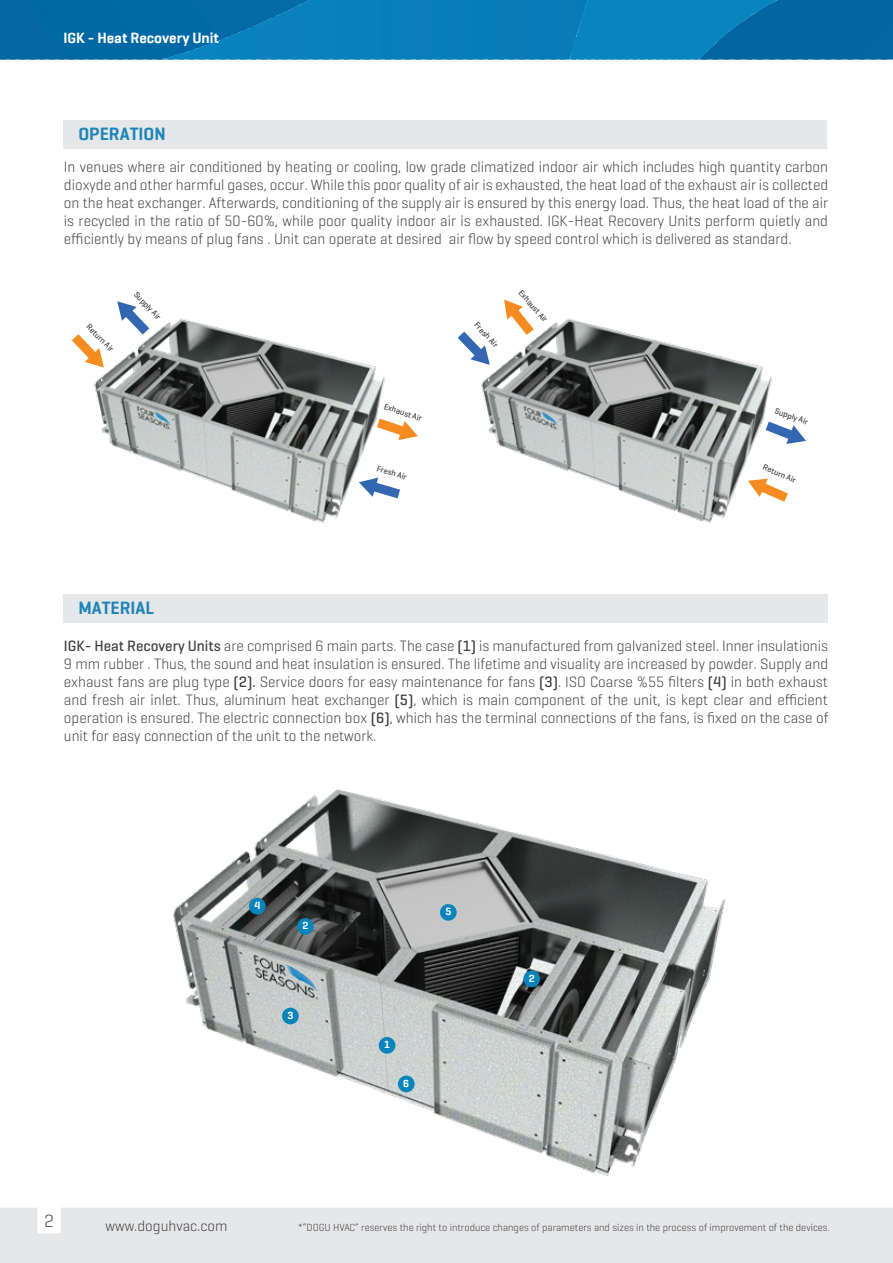
<style>
.page{position:relative;width:893px;height:1263px;background:#fff}
.page>*{position:absolute;margin:0;border:0;box-sizing:border-box;transform-origin:0 0}
.t1{font:600 18px "Geogrotesque";color:#1e84b9}
.t2{font:300 18px "Geogrotesque";color:#414447}
.t3{font:300 15.3px/18px "Geogrotesque";color:#414042;text-align:justify}
.t4{font:600 15px "Geogrotesque";color:#fff}
.t5{font:300 15px "Geogrotesque";color:#414042}
.t6{font:600 10.65px "Geogrotesque";color:#fff}
.t7{font:300 10.5px "Geogrotesque";color:#414042}
.t8{font:500 8.4px "Geogrotesque";color:#414042}
.s1{font-weight:500}
</style>
<div class="page">
<div style="left:0;top:0;width:161px;height:60px;background:#0168a6"></div>
<div style="left:561px;top:0;width:15px;height:60px;background:#097bb7"></div>
<div style="left:550px;top:0;width:16px;height:60px;background:#097bb7"></div>
<div style="left:540px;top:0;width:15px;height:60px;background:#077bb8"></div>
<div style="left:530px;top:0;width:15px;height:60px;background:#077bb8"></div>
<div style="left:519px;top:0;width:16px;height:60px;background:#097cb8"></div>
<div style="left:509px;top:0;width:15px;height:60px;background:#097cb8"></div>
<div style="left:499px;top:0;width:15px;height:60px;background:#097cb8"></div>
<div style="left:488px;top:0;width:16px;height:60px;background:#097cb8"></div>
<div style="left:478px;top:0;width:15px;height:60px;background:#047db9"></div>
<div style="left:468px;top:0;width:15px;height:60px;background:#047db9"></div>
<div style="left:457px;top:0;width:16px;height:60px;background:#097dba"></div>
<div style="left:447px;top:0;width:15px;height:60px;background:#097dba"></div>
<div style="left:437px;top:0;width:15px;height:60px;background:#077dba"></div>
<div style="left:426px;top:0;width:16px;height:60px;background:#077dba"></div>
<div style="left:416px;top:0;width:16px;height:60px;background:#0c7dbb"></div>
<div style="left:406px;top:0;width:15px;height:60px;background:#097eba"></div>
<div style="left:395px;top:0;width:16px;height:60px;background:#097eba"></div>
<div style="left:385px;top:0;width:16px;height:60px;background:#097eba"></div>
<div style="left:375px;top:0;width:15px;height:60px;background:#077ebb"></div>
<div style="left:364px;top:0;width:16px;height:60px;background:#0980bb"></div>
<div style="left:354px;top:0;width:16px;height:60px;background:#0980bb"></div>
<div style="left:344px;top:0;width:15px;height:60px;background:#0980bb"></div>
<div style="left:333px;top:0;width:16px;height:60px;background:#0980bb"></div>
<div style="left:323px;top:0;width:16px;height:60px;background:#0a81bc"></div>
<div style="left:313px;top:0;width:15px;height:60px;background:#0a81bc"></div>
<div style="left:302px;top:0;width:16px;height:60px;background:#0a81bc"></div>
<div style="left:292px;top:0;width:16px;height:60px;background:#0a81bc"></div>
<div style="left:282px;top:0;width:15px;height:60px;background:#0d81bd"></div>
<svg style="left:277px;top:0;width:10px;height:60px"></svg>
<div style="left:261px;top:0;width:16px;height:60px;background:linear-gradient(to bottom,#066caa,#0f88c3)"></div>
<svg style="left:256px;top:0;width:10px;height:60px"></svg>
<svg style="left:246px;top:0;width:10px;height:60px"></svg>
<div style="left:230px;top:0;width:16px;height:60px;background:linear-gradient(to bottom,#0463a2,#0987c2)"></div>
<svg style="left:225px;top:0;width:10px;height:60px"></svg>
<svg style="left:215px;top:0;width:10px;height:60px"></svg>
<div style="left:199px;top:0;width:16px;height:60px;background:linear-gradient(to bottom,#0361a0,#067fbb)"></div>
<svg style="left:194px;top:0;width:10px;height:60px"></svg>
<svg style="left:184px;top:0;width:10px;height:60px"></svg>
<svg style="left:174px;top:0;width:10px;height:60px"></svg>
<div style="left:161px;top:0;width:13px;height:60px;background:#0269a7"></div>
<hr style="left:161px;top:0;width:2px;height:60px;background:#0884bf">
<div style="left:779px;top:0;width:114px;height:60px;background:#0466a4"></div>
<hr style="left:778px;top:0;width:1px;height:60px;background:#0884bf">
<div style="left:770px;top:0;width:8px;height:60px;background:#0365a3"></div>
<svg style="left:766px;top:0;width:8px;height:60px"></svg>
<svg style="left:759px;top:0;width:7px;height:60px"></svg>
<svg style="left:751px;top:0;width:8px;height:60px"></svg>
<svg style="left:743px;top:0;width:8px;height:60px"></svg>
<svg style="left:736px;top:0;width:7px;height:60px"></svg>
<svg style="left:728px;top:0;width:8px;height:60px"></svg>
<svg style="left:721px;top:0;width:7px;height:60px"></svg>
<svg style="left:713px;top:0;width:8px;height:60px"></svg>
<svg style="left:705px;top:0;width:8px;height:60px"></svg>
<div style="left:694px;top:0;width:11px;height:60px;background:#0884bf"></div>
<div style="left:686px;top:0;width:12px;height:60px;background:#0884bf"></div>
<div style="left:679px;top:0;width:11px;height:60px;background:#0884bf"></div>
<div style="left:671px;top:0;width:11px;height:60px;background:#0884bf"></div>
<div style="left:663px;top:0;width:12px;height:60px;background:#0884bf"></div>
<div style="left:656px;top:0;width:11px;height:60px;background:#0884bf"></div>
<div style="left:648px;top:0;width:12px;height:60px;background:#0884bf"></div>
<div style="left:641px;top:0;width:11px;height:60px;background:#0884bf"></div>
<div style="left:633px;top:0;width:11px;height:60px;background:#0884bf"></div>
<div style="left:625px;top:0;width:12px;height:60px;background:#0884bf"></div>
<div style="left:618px;top:0;width:11px;height:60px;background:#0884bf"></div>
<div style="left:610px;top:0;width:11px;height:60px;background:#0884bf"></div>
<div style="left:602px;top:0;width:12px;height:60px;background:#0884bf"></div>
<div style="left:595px;top:0;width:11px;height:60px;background:#0884bf"></div>
<div style="left:587px;top:0;width:12px;height:60px;background:#0884bf"></div>
<div style="left:580px;top:0;width:11px;height:60px;background:#0884bf"></div>
<div style="left:572px;top:0;width:11px;height:60px;background:#0884bf"></div>
<div style="left:570px;top:0;width:6px;height:60px;background:#097bb7"></div>
<div style="left:63px;top:120px;width:764px;height:28px;background:#e6e7e8"></div>
<div style="left:64px;top:594px;width:764px;height:29px;background:#e6e7e8"></div>
<div style="left:0;top:1208px;width:893px;height:55px;background:#e6e7e8"></div>
<img style="left:173px;top:789px;width:552px;height:387px">
<div style="left:440px;top:904px;width:17px;height:17px;background:#0984bd;border-radius:50%"></div>
<div style="left:297px;top:918px;width:17px;height:17px;background:#0984bd;border-radius:50%"></div>
<div style="left:249px;top:898px;width:17px;height:16px;background:#0984bd;border-radius:50%"></div>
<div style="left:282px;top:1008px;width:17px;height:16px;background:#0984bd;border-radius:50%"></div>
<div style="left:379px;top:1037px;width:16px;height:17px;background:#0984bd;border-radius:50%"></div>
<div style="left:398px;top:1075px;width:17px;height:17px;background:#0984bd;border-radius:50%"></div>
<div style="left:523px;top:970px;width:17px;height:17px;background:#0984bd;border-radius:50%"></div>
<svg style="left:504px;top:299px;width:19px;height:15px"></svg>
<svg style="left:457px;top:331px;width:15px;height:29px"></svg>
<svg style="left:779px;top:489px;width:9px;height:13px"></svg>
<svg style="left:779px;top:425px;width:27px;height:19px"></svg>
<svg style="left:117px;top:301px;width:20px;height:13px"></svg>
<svg style="left:392px;top:487px;width:8px;height:12px"></svg>
<svg style="left:72px;top:334px;width:13px;height:28px"></svg>
<svg style="left:392px;top:421px;width:26px;height:19px"></svg>
<img style="left:85px;top:314px;width:307px;height:209px">
<img style="left:472px;top:314px;width:307px;height:209px">
<p class="t4" style="left:63px;top:28px;width:157px">IGK - Heat Recovery Unit</p>
<p class="t1" style="left:78px;top:123px;width:89px">OPERATION</p>
<p class="t3" style="left:64px;top:158px;width:766px">In venues where air conditioned by heating or cooling, low grade climatized indoor air which includes high quantity carbon dioxyde and other harmful gases, occur. While this poor quality of air is exhausted, the heat load of the exhaust air is collected on the heat exchanger. Afterwards, conditioning of the supply air is ensured by this energy load. Thus, the heat load of the air is recycled in the ratio of 50-60%, while poor quality indoor air is exhausted. IGK-Heat Recovery Units perform quietly and efficiently by means of plug fans . Unit can operate at desired air flow by speed control which is delivered as standard.</p>
<p class="t8" style="left:92px;top:322px;width:37px;rotate:45deg">Return Air</p>
<p class="t8" style="left:139px;top:289px;width:36px;rotate:46deg">Supply Air</p>
<p class="t1" style="left:78px;top:597px;width:77px">MATERIAL</p>
<p class="t8" style="left:386px;top:401px;width:41px;rotate:18deg">Exhaust Air</p>
<p class="t8" style="left:379px;top:463px;width:32px;rotate:18deg">Fresh Air</p>
<p class="t8" style="left:480px;top:320px;width:32px;rotate:47deg">Fresh Air</p>
<p class="t8" style="left:524px;top:288px;width:41px;rotate:49deg">Exhaust Air</p>
<p class="t8" style="left:777px;top:405px;width:36px;rotate:19deg">Supply Air</p>
<p class="t8" style="left:765px;top:462px;width:37px;rotate:22deg">Return Air</p>
<p class="t3" style="left:64px;top:637px;width:766px"><span class="s1">IGK- Heat Recovery Units</span> are comprised 6 main parts. The case <span class="s1">(1)</span> is manufactured from galvanized steel. Inner insulationis 9 mm rubber . Thus, the sound and heat insulation is ensured. The lifetime and visuality are increased by powder. Supply and exhaust fans are plug type <span class="s1">(2).</span> Service doors for easy maintenance for fans <span class="s1">(3)</span>. ISO Coarse %55 filters <span class="s1">(4)</span> in both exhaust and fresh air inlet. Thus, aluminum heat exchanger <span class="s1">(5)</span>, which is main component of the unit, is kept clear and efficient operation is ensured. The electric connection box <span class="s1">(6)</span>, which has the terminal connections of the fans, is fixed on the case of unit for easy connection of the unit to the network.</p>
<p class="t2" style="left:44px;top:1209px;width:11px">2</p>
<p class="t6" style="left:254px;top:899px;width:7px">4</p>
<p class="t6" style="left:302px;top:919px;width:7px">2</p>
<p class="t6" style="left:287px;top:1009px;width:7px">3</p>
<p class="t6" style="left:445px;top:905px;width:7px">5</p>
<p class="t6" style="left:384px;top:1038px;width:7px">1</p>
<p class="t6" style="left:403px;top:1077px;width:7px">6</p>
<p class="t6" style="left:529px;top:971px;width:7px">2</p>
<p class="t5" style="left:106px;top:1217px;width:124px">www.doguhvac.com</p>
<p class="t7" style="left:298px;top:1221px;width:534px">*“DOGU HVAC” reserves the right to introduce changes of parameters and sizes in the process of improvement of the devices.</p>
</div>
